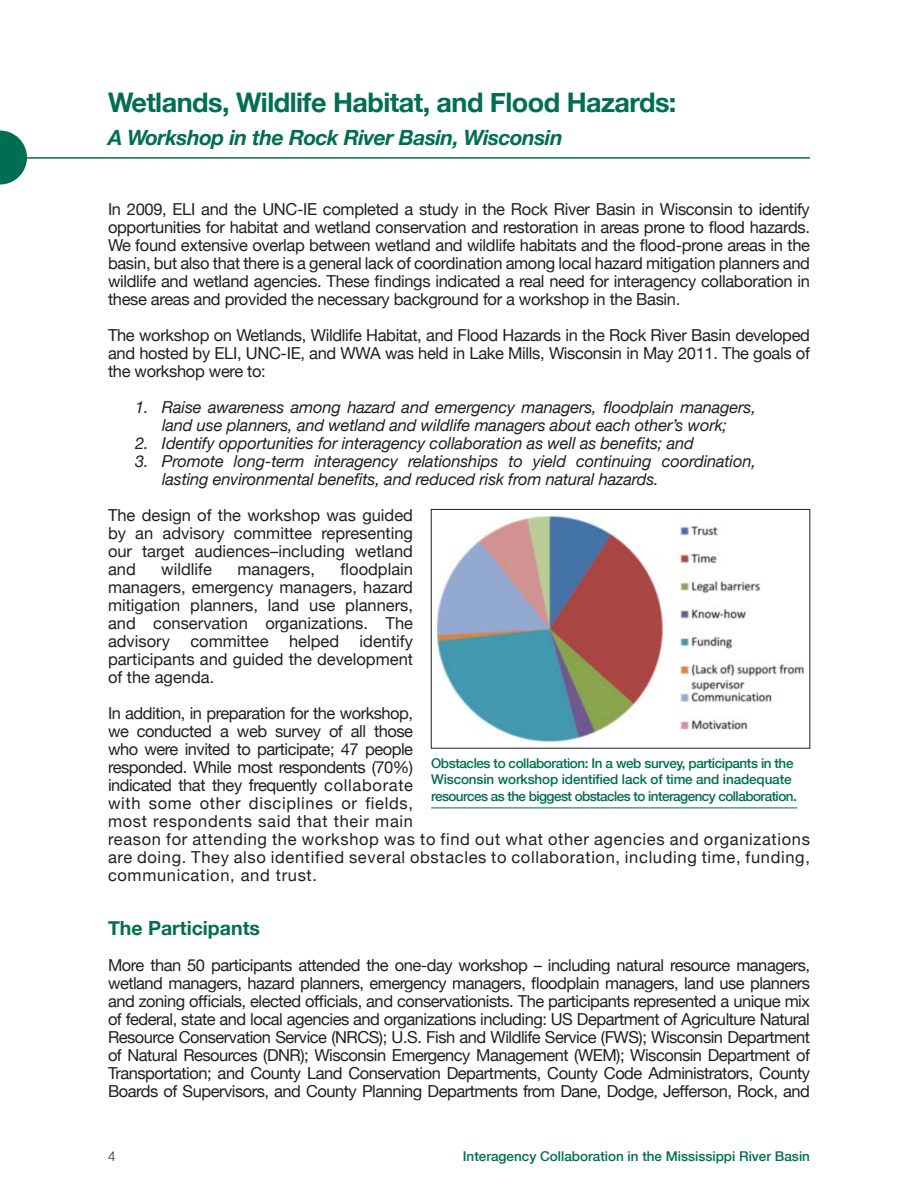
<style>
.page{position:relative;width:918px;height:1188px;background:#fff}
.page>*{position:absolute;margin:0;border:0;box-sizing:border-box;transform-origin:0 0}
.Page_Title{font:700 27px "Helvetica Neue";letter-spacing:-.02em;color:#006e51}
.Page_Title-2{font:italic 700 21px "Helvetica Neue";letter-spacing:-.02em;color:#006e51}
.Page_Subtitle_-_Cont{font:700 19.5px "Helvetica Neue";color:#006e51}
.Body{font:16.5px/18px "Helvetica Neue";color:#231f20;text-align:justify}
.Body-2{font:16.5px/18px "Helvetica Neue";letter-spacing:.04em;color:#231f20}
.Bullet{font:italic 16.5px/18px "Helvetica Neue";letter-spacing:-.01em;color:#231f20;text-align:center}
.Body-3{font:500 13.5px/16.5px "Helvetica Neue";letter-spacing:-.03em;color:#006e51}
.Body-4{font:500 13.5px "Helvetica Neue";color:#006e51}
.t1{font:300 13.5px "Helvetica Neue";color:#231f20}
</style>
<div class="page">
<svg style="left:0;top:131px;width:27px;height:54px"></svg>
<hr style="left:0;top:158px;width:810px;height:1px;background:#006e51">
<img style="left:438px;top:516px;width:365px;height:225px">
<div style="left:431px;top:509px;width:379px;height:240px;border:1px solid #231f20"></div>
<hr style="left:431px;top:808px;width:366px;height:1px;background:#006e51">
<p class="Page_Title" style="left:108px;top:78px;width:570px">Wetlands, Wildlife Habitat, and Flood Hazards:</p>
<p class="Page_Title-2" style="left:108px;top:120px;width:456px">A Workshop in the Rock River Basin, Wisconsin</p>
<p class="Body" style="left:108px;top:199px;width:704px">In 2009, ELI and the UNC-IE completed a study in the Rock River Basin in Wisconsin to identify opportunities for habitat and wetland conservation and restoration in areas prone to flood hazards.<br>We found extensive overlap between wetland and wildlife habitats and the flood-prone areas in the basin, but also that there is a general lack of coordination among local hazard mitigation planners and wildlife and wetland agencies. These findings indicated a real need for interagency collaboration in these areas and provided the necessary background for a workshop in the Basin.</p>
<p class="Body" style="left:108px;top:325px;width:704px">The workshop on Wetlands, Wildlife Habitat, and Flood Hazards in the Rock River Basin developed and hosted by ELI, UNC-IE, and WWA was held in Lake Mills, Wisconsin in May 2011. The goals of the workshop were to:</p>
<p class="Bullet" style="left:135px;top:397px;width:623px">1. Raise awareness among hazard and emergency managers, floodplain managers, land use planners, and wetland and wildlife managers about each other’s work;</p>
<p class="Bullet" style="left:135px;top:433px;width:560px">2. Identify opportunities for interagency collaboration as well as benefits; and</p>
<p class="Bullet" style="left:162px;top:451px;width:596px;text-align:left;text-indent:-27px">3. Promote long-term interagency relationships to yield continuing coordination, lasting environmental benefits, and reduced risk from natural hazards.</p>
<p class="Body" style="left:108px;top:505px;width:307px">The design of the workshop was guided by an advisory committee representing our target audiences–including wetland and</p>
<p class="Body" style="left:108px;top:559px;width:307px;text-indent:233px">floodplain managers, emergency managers, hazard mitigation planners, land use planners, and conservation organizations. The advisory committee helped identify participants and guided the development of the agenda.</p>
<p class="Body-2" style="left:108px;top:703px;width:704px">In addition, in preparation for the workshop,<br>we conducted a web survey of all those<br>who were invited to participate; 47 people<br>responded. While most respondents (70%)<br>indicated that they frequently collaborate<br>with some other disciplines or fields,<br>most respondents said that their main<br>reason for attending the workshop was to find out what other agencies and organizations are doing. They also identified several obstacles to collaboration, including time, funding, communication, and trust.</p>
<p class="Page_Subtitle_-_Cont" style="left:108px;top:910px;width:154px">The Participants</p>
<p class="Body" style="left:108px;top:955px;width:704px">More than 50 participants attended the one-day workshop – including natural resource managers, wetland managers, hazard planners, emergency managers, floodplain managers, land use planners and zoning officials, elected officials, and conservationists. The participants represented a unique mix of federal, state and local agencies and organizations including: US Department of Agriculture Natural Resource Conservation Service (NRCS); U.S. Fish and Wildlife Service (FWS); Wisconsin Department of Natural Resources (DNR); Wisconsin Emergency Management (WEM); Wisconsin Department of Transportation; and County Land Conservation Departments, County Code Administrators, County Boards of Supervisors, and County Planning Departments from Dane, Dodge, Jefferson, Rock, and</p>
<p class="Body" style="left:161px;top:559px;width:52px">wildlife</p>
<p class="Body" style="left:238px;top:559px;width:79px">managers,</p>
<p class="Body-3" style="left:431px;top:754px;width:367px">Obstacles to collaboration: In a web survey, participants in the<br>Wisconsin workshop identified lack of time and inadequate resources as the biggest obstacles to interagency collaboration.</p>
<p class="t1" style="left:108px;top:1145px;width:9px">4</p>
<p class="Body-4" style="left:463px;top:1145px;width:349px">Interagency Collaboration in the Mississippi River Basin</p>
</div>
